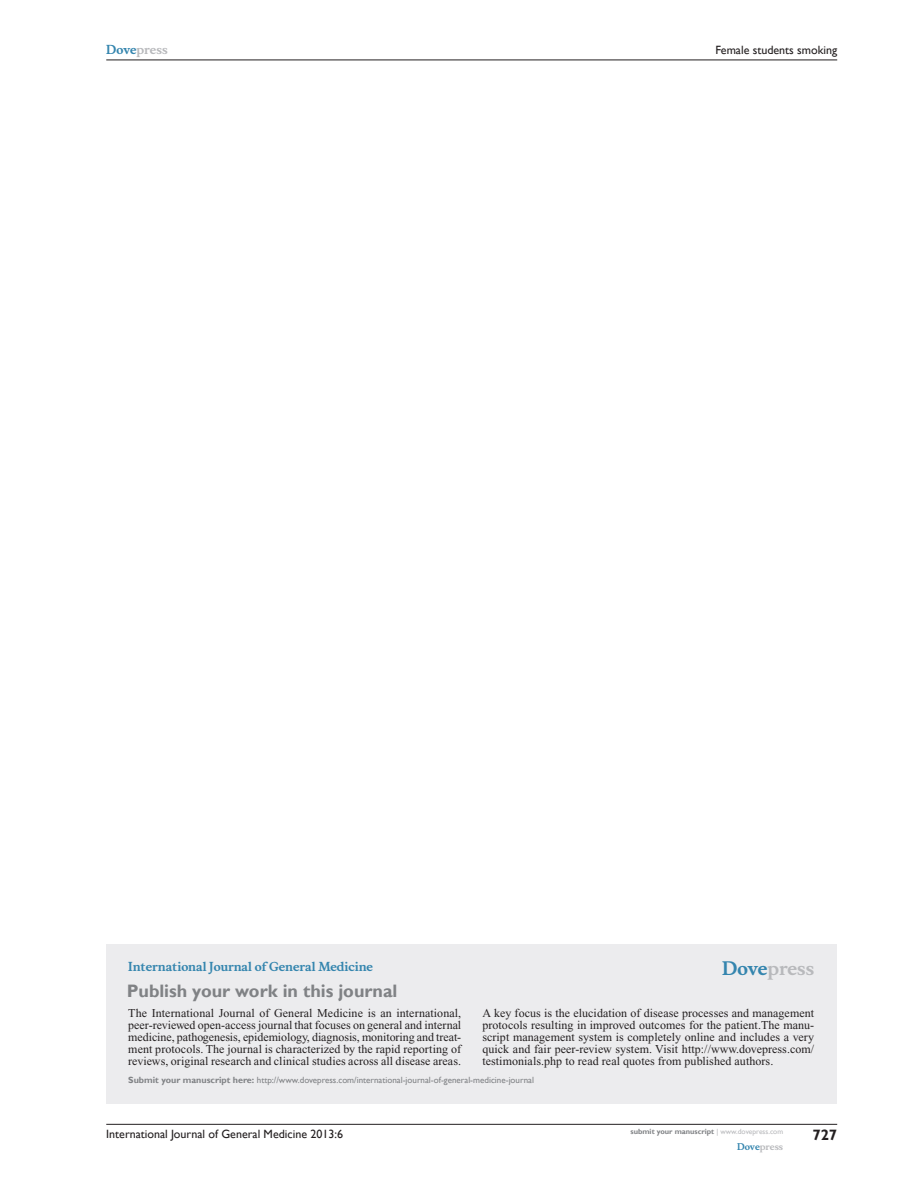
<style>
.page{position:relative;width:918px;height:1188px;background:#fff}
.page>*{position:absolute;margin:0;border:0;box-sizing:border-box;transform-origin:0 0}
.PromBx-H1{font:700 18px "Gill Sans";color:#808285}
.PromBx-Brand{font:700 18px "Musee";color:#b8b9bc}
.t1{font:700 15px "Gill Sans";color:#231f20}
.PromBx-Tx{font:12px/12px "Times New Roman";letter-spacing:.005em;color:#231f20;text-align:justify}
.t2{font:12px "Gill Sans";color:#231f20}
.PromBx-JrnlName{font:700 12px "Musee";color:#3485ae}
.t3{font:700 12px "Musee";color:#b8b9bc}
.PromBx-SubmitMssWebA{font:9px "Gill Sans";color:#808285}
.t4{font:700 9px "Musee";color:#b8b9bc}
.t5{font:700 7.5px "Gill Sans";color:#808285}
.s1{color:#3485ae}
.s2{font-weight:700}
.s3{font-weight:400;color:#b8b9bc}
</style>
<div class="page">
<div style="left:106px;top:944px;width:731px;height:159px;background:#ececee"></div>
<hr style="left:106px;top:1124px;width:731px;height:1px;background:#231f20">
<hr style="left:106px;top:60px;width:731px;height:1px;background:#231f20">
<p class="t3" style="left:106px;top:43px;width:63px"><span class="s1">Dove</span>press</p>
<p class="t2" style="left:716px;top:43px;width:123px">Female students smoking</p>
<p class="PromBx-JrnlName" style="left:128px;top:959px;width:246px">International Journal of General Medicine</p>
<p class="PromBx-H1" style="left:127px;top:980px;width:272px">Publish your work in this journal</p>
<p class="PromBx-Brand" style="left:722px;top:958px;width:94px"><span class="s1">Dove</span>press</p>
<p class="PromBx-Tx" style="left:128px;top:1007px;width:335px">The International Journal of General Medicine is an international, peer-reviewed open-access journal that focuses on general and internal medicine, pathogenesis, epidemiology, diagnosis, monitoring and treat&shy;ment protocols. The journal is characterized by the rapid reporting of reviews, original research and clinical studies across all disease areas.</p>
<p class="PromBx-Tx" style="left:482px;top:1007px;width:333px">A key focus is the elucidation of disease processes and management protocols resulting in improved outcomes for the patient.The manu&shy;script management system is completely online and includes a very quick and fair peer-review system. Visit http://www.dovepress.com/ testimonials.php to read real quotes from published authors.</p>
<p class="PromBx-SubmitMssWebA" style="left:128px;top:1075px;width:407px"><span class="s2">Submit your manuscript here:</span> http://www.dovepress.com/international-journal-of-general-medicine-journal</p>
<p class="t2" style="left:106px;top:1127px;width:238px">International Journal of General Medicine 2013:6</p>
<p class="t5" style="left:631px;top:1127px;width:154px">submit your manuscript <span class="s3">| www.dovepress.com</span></p>
<p class="t4" style="left:737px;top:1141px;width:48px"><span class="s1">Dove</span>press</p>
<p class="t1" style="left:812px;top:1126px;width:26px">727</p>
</div>
